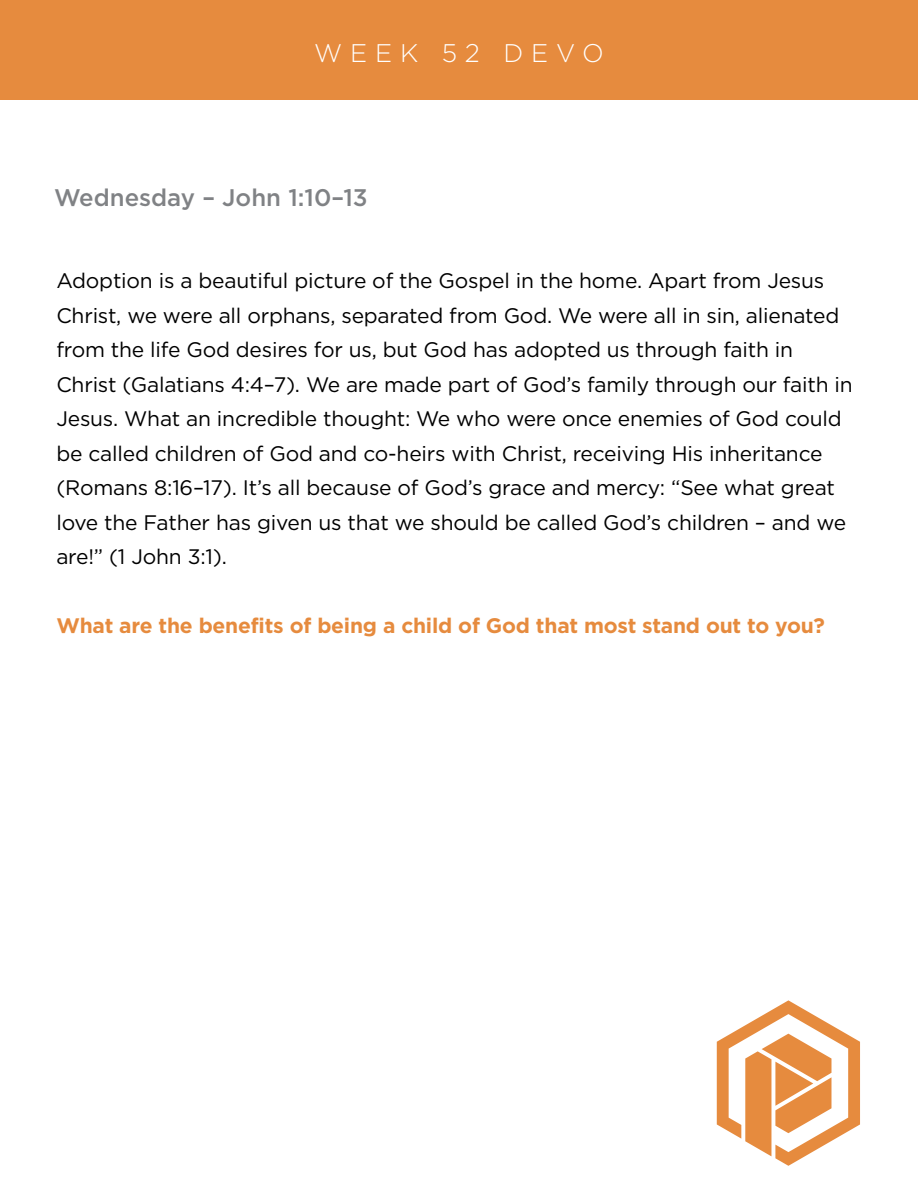
<style>
.page{position:relative;width:918px;height:1188px;background:#fff}
.page>*{position:absolute;margin:0;border:0;box-sizing:border-box;transform-origin:0 0}
.t1{font:300 25.5px "Gotham HTF";letter-spacing:.31em;color:#fff}
.t2{font:500 24px "Gotham HTF";color:#808285}
.t3{font:21px/34.5px "Gotham HTF";letter-spacing:-.01em;color:#000}
.t4{font:700 21px "Gotham HTF";letter-spacing:-.01em;color:#e68b3e}
</style>
<div class="page">
<div style="left:0;top:0;width:918px;height:99px;background:#e68b3e"></div>
<svg style="left:717px;top:1000px;width:143px;height:166px"></svg>
<p class="t1" style="left:314px;top:39px;width:291px">WEEK 52 DEVO</p>
<p class="t2" style="left:54px;top:184px;width:315px">Wednesday – John 1:10–13</p>
<p class="t3" style="left:56px;top:263px;width:798px">Adoption is a beautiful picture of the Gospel in the home. Apart from Jesus Christ, we were all orphans, separated from God. We were all in sin, alienated from the life God desires for us, but God has adopted us through faith in Christ (Galatians 4:4–7). We are made part of God’s family through our faith in Jesus. What an incredible thought: We who were once enemies of God could be called children of God and co-heirs with Christ, receiving His inheritance (Romans 8:16–17). It’s all because of God’s grace and mercy: “See what great love the Father has given us that we should be called God’s children – and we are!” (1 John 3:1).</p>
<p class="t4" style="left:56px;top:614px;width:770px">What are the benefits of being a child of God that most stand out to you?</p>
</div>
